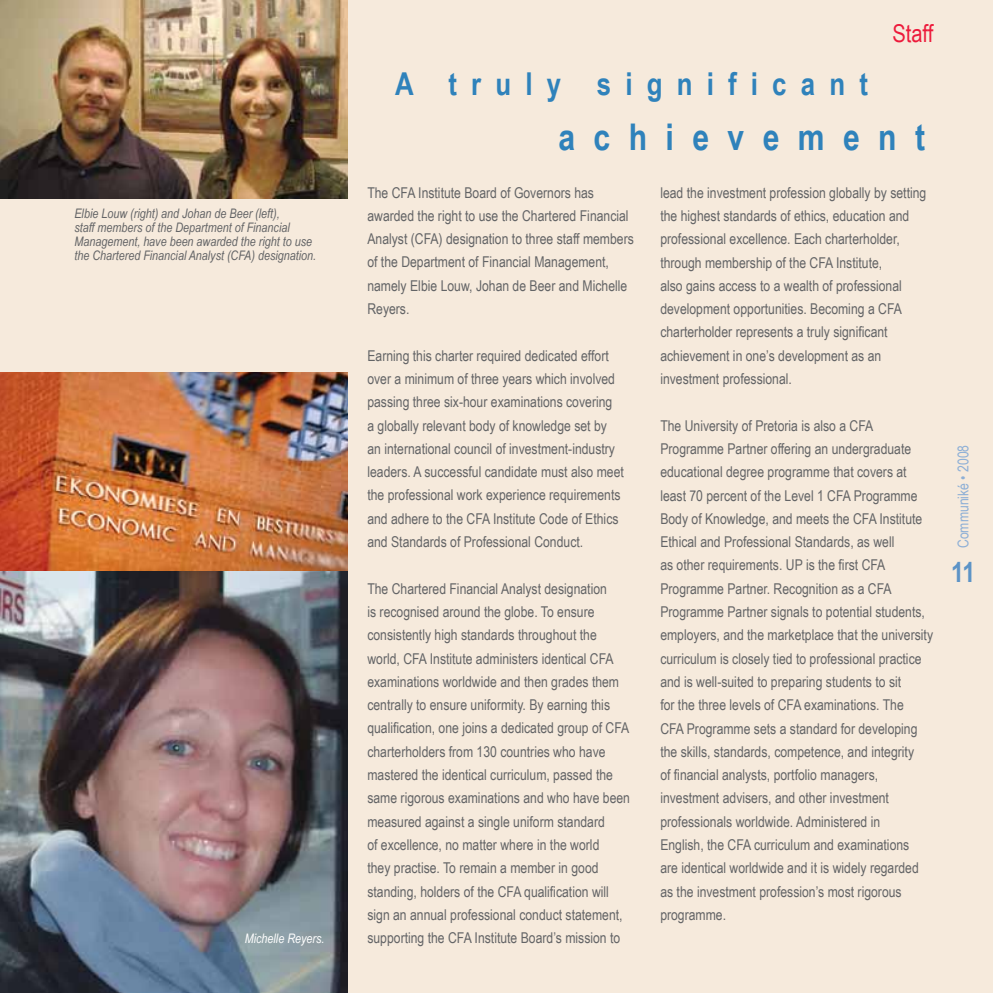
<style>
.page{position:relative;width:993px;height:993px;background:#fff}
.page>*{position:absolute;margin:0;border:0;box-sizing:border-box;transform-origin:0 0}
.t1{font:700 36.75px "Arial Narrow";letter-spacing:.5em;color:#2f82bb}
.t2{font:700 31.5px "Arial Narrow";letter-spacing:.45em;color:#2f82bb}
.t3{font:700 28px "Arial Narrow";color:#5c93c6}
.t4{font:24.5px "Arial Narrow";color:#ed1a3b}
.t5{font:14.88px/23.3px "Arial Narrow";color:#636466}
.t6{font:14.88px "Arial Narrow";color:#8dafd6}
.t7{font:italic 13.12px/14px "Arial Narrow";color:#636466}
.t8{font:italic 13.12px "Arial Narrow";color:#fff}
</style>
<div class="page">
<div style="left:0;top:0;width:992px;height:992px;background:#f6eadc"></div>
<img style="left:0;top:0;width:347px;height:198px">
<img style="left:0;top:372px;width:347px;height:620px">
<p class="t7" style="left:74px;top:206px;width:243px">Elbie Louw (right) and Johan de Beer (left),<br>staff members of the Department of Financial Management, have been awarded the right to use the Chartered Financial Analyst (CFA) designation.</p>
<p class="t8" style="left:245px;top:928px;width:81px">Michelle Reyers.</p>
<h3 class="t4" style="left:892px;top:16px;width:42px">Staff</h3>
<h2 class="t2" style="left:395px;top:60px;width:474px">A truly significant</h2>
<h1 class="t1" style="left:558px;top:109px;width:368px">achievement</h1>
<p class="t5" style="left:367px;top:180px;width:268px">The CFA Institute Board of Governors has awarded the right to use the Chartered Financial Analyst (CFA) designation to three staff members of the Department of Financial Management, namely Elbie Louw, Johan de Beer and Michelle Reyers.</p>
<p class="t5" style="left:367px;top:343px;width:258px">Earning this charter required dedicated effort over a minimum of three years which involved passing three six-hour examinations covering<br>a globally relevant body of knowledge set by an international council of investment-industry leaders. A successful candidate must also meet the professional work experience requirements and adhere to the CFA Institute Code of Ethics and Standards of Professional Conduct.</p>
<p class="t5" style="left:367px;top:576px;width:264px">The Chartered Financial Analyst designation<br>is recognised around the globe. To ensure consistently high standards throughout the world, CFA Institute administers identical CFA examinations worldwide and then grades them centrally to ensure uniformity. By earning this qualification, one joins a dedicated group of CFA charterholders from 130 countries who have mastered the identical curriculum, passed the same rigorous examinations and who have been measured against a single uniform standard<br>of excellence, no matter where in the world<br>they practise. To remain a member in good standing, holders of the CFA qualification will sign an annual professional conduct statement, supporting the CFA Institute Board’s mission to</p>
<p class="t5" style="left:660px;top:180px;width:267px">lead the investment profession globally by setting the highest standards of ethics, education and professional excellence. Each charterholder, through membership of the CFA Institute,<br>also gains access to a wealth of professional development opportunities. Becoming a CFA charterholder represents a truly significant achievement in one’s development as an investment professional.</p>
<p class="t5" style="left:660px;top:413px;width:274px">The University of Pretoria is also a CFA Programme Partner offering an undergraduate educational degree programme that covers at least 70 percent of the Level 1 CFA Programme Body of Knowledge, and meets the CFA Institute Ethical and Professional Standards, as well<br>as other requirements. UP is the first CFA Programme Partner. Recognition as a CFA Programme Partner signals to potential students, employers, and the marketplace that the university curriculum is closely tied to professional practice and is well-suited to preparing students to sit<br>for the three levels of CFA examinations. The<br>CFA Programme sets a standard for developing the skills, standards, competence, and integrity<br>of financial analysts, portfolio managers, investment advisers, and other investment professionals worldwide. Administered in<br>English, the CFA curriculum and examinations<br>are identical worldwide and it is widely regarded as the investment profession’s most rigorous programme.</p>
<p class="t6" style="left:952px;top:548px;width:105px;rotate:-90deg">Communiké • 2008</p>
<h3 class="t3" style="left:950px;top:550px;width:26px">11</h3>
</div>
